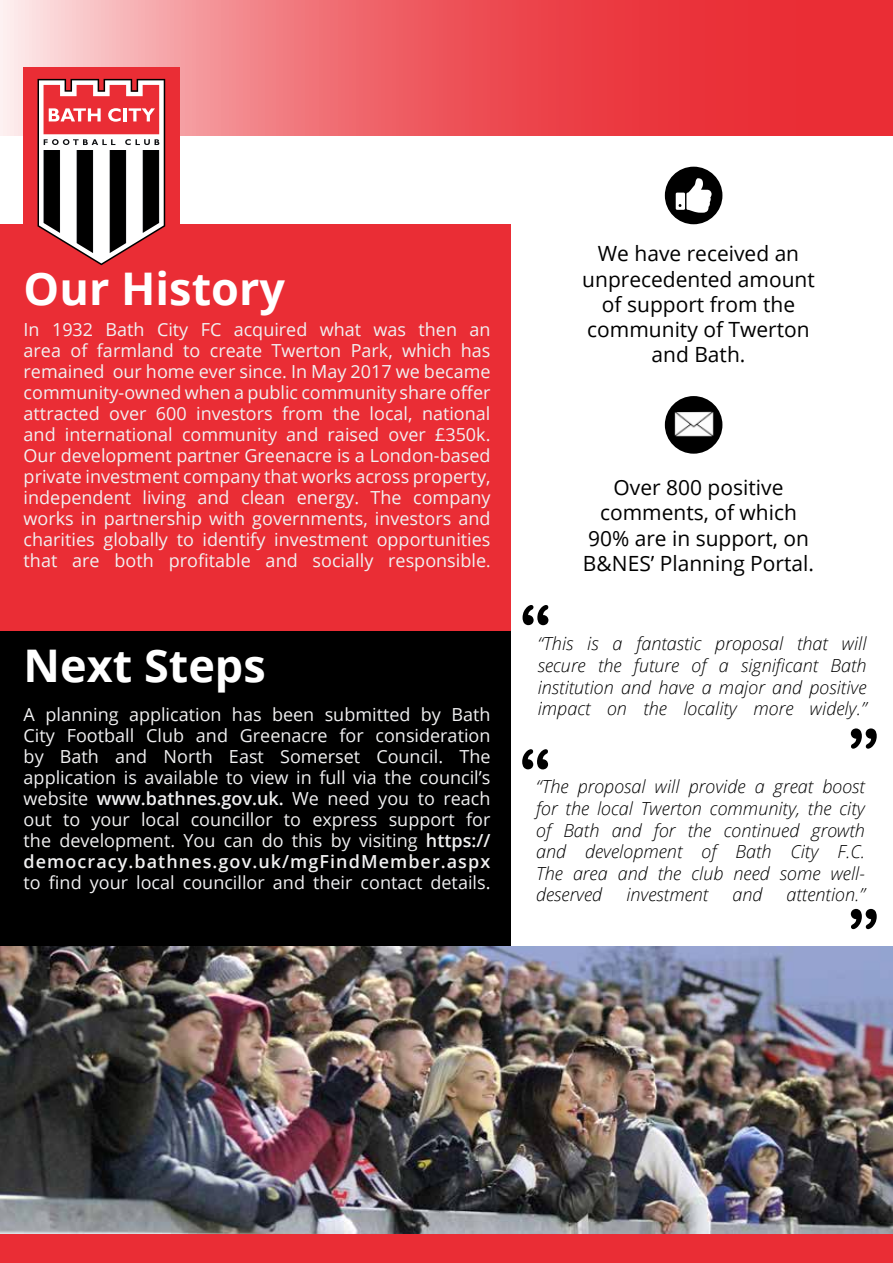
<style>
.page{position:relative;width:893px;height:1263px;background:#fff}
.page>*{position:absolute;margin:0;border:0;box-sizing:border-box;transform-origin:0 0}
.t1{font:69px/144.1px "Arial Rounded MT Bold";color:#000}
.t2{font:700 45px "Open Sans";color:#fff}
.t3{font:21px/25.2px "Open Sans";color:#000;text-align:center}
.t4{font:18px/21px "Open Sans";color:#f1f1f2;text-align:justify}
.t5{font:italic 300 18px/21.6px "Open Sans";color:#000;text-align:justify}
.s1{font-size:16.5px}
.s2{font-weight:600}
</style>
<div class="page">
<div style="left:0;top:1233px;width:893px;height:30px;background:#ea2d35"></div>
<svg style="left:0;top:0;width:893px;height:136px"></svg>
<div style="left:0;top:224px;width:511px;height:411px;background:#ea2d35"></div>
<div style="left:23px;top:67px;width:157px;height:199px;background:#ea2d35"></div>
<svg style="left:38px;top:79px;width:127px;height:186px"></svg>
<img style="left:44px;top:150px;width:16px;height:83px">
<div style="left:0;top:631px;width:511px;height:315px;background:#000"></div>
<img style="left:0;top:946px;width:893px;height:287px">
<div style="left:665px;top:167px;width:57px;height:57px;background:#000;border-radius:50%"></div>
<svg style="left:676px;top:178px;width:36px;height:35px"></svg>
<div style="left:665px;top:396px;width:57px;height:58px;background:#000;border-radius:50%"></div>
<img style="left:674px;top:411px;width:39px;height:25px">
<h2 class="t2" style="left:24px;top:257px;width:263px">Our History</h2>
<p class="t4" style="left:24px;top:319px;width:468px">In 1932 Bath City FC acquired what was then an area of farmland to create Twerton Park, which has remained our home ever since. In May 2017 we became community-owned when a public community share offer attracted over 600 investors from the local, national and international community and raised over £350k.<br>Our development partner Greenacre is a London-based private investment company that works across property, independent living and clean energy. The company works in partnership with governments, investors and charities globally to identify investment opportunities that are both profitable and socially responsible<span class="s1">.</span></p>
<h2 class="t2" style="left:24px;top:634px;width:244px">Next Steps</h2>
<p class="t4" style="left:24px;top:703px;width:468px">A planning application has been submitted by Bath City Football Club and Greenacre for consideration by Bath and North East Somerset Council. The application is available to view in full via the council’s website <span class="s2">www.bathnes.gov.uk.</span> We need you to reach out to your local councillor to express support for the development. You can do this by visiting <span class="s2">https:// democracy.bathnes.gov.uk/mgFindMember.aspx</span></p>
<p class="t4" style="left:24px;top:871px;width:468px">to find your local councillor and their contact details.</p>
<p class="t3" style="left:582px;top:241px;width:234px">We have received an unprecedented amount of support from the community of Twerton and Bath.</p>
<p class="t3" style="left:583px;top:475px;width:233px">Over 800 positive comments, of which<br>90% are in support, on<br>B&amp;NES’ Planning Portal.</p>
<h1 class="t1" style="left:519px;top:558px;width:33px">“ “</h1>
<p class="t5" style="left:538px;top:632px;width:330px">“This is a fantastic proposal that will secure the future of a significant Bath institution and have a major and positive impact on the locality more widely.”</p>
<h1 class="t1" style="left:848px;top:681px;width:33px">”</h1>
<p class="t5" style="left:536px;top:775px;width:330px">“The proposal will provide a great boost for the local Twerton community, the city of Bath and for the continued growth and development of Bath City F.C.<br>The area and the club need some well&shy;deserved</p>
<p class="t5" style="left:626px;top:883px;width:83px">investment</p>
<p class="t5" style="left:732px;top:883px;width:31px">and</p>
<p class="t5" style="left:787px;top:883px;width:80px">attention.”</p>
<h1 class="t1" style="left:848px;top:862px;width:33px">”</h1>
</div>
